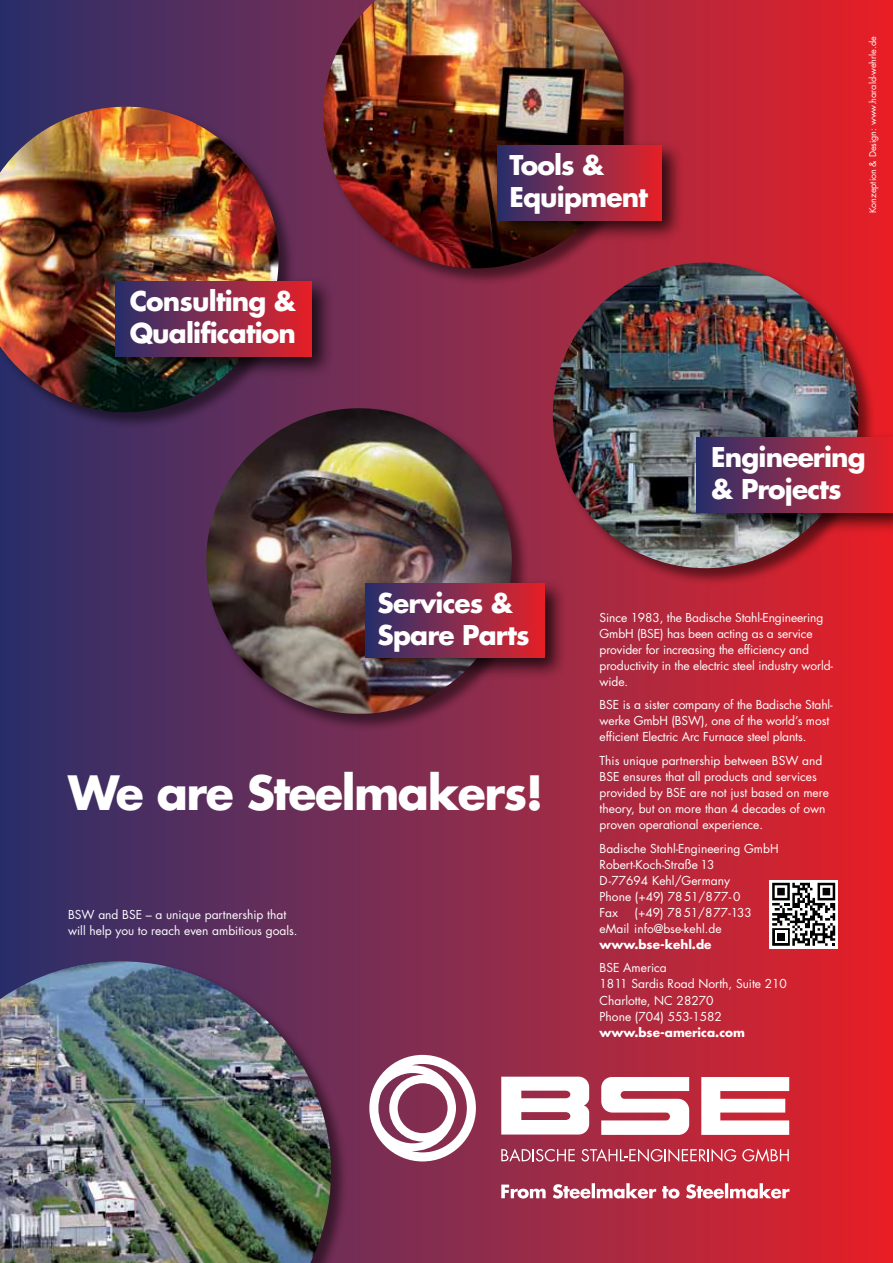
<style>
.page{position:relative;width:893px;height:1263px;background:#fff}
.page>*{position:absolute;margin:0;border:0;box-sizing:border-box;transform-origin:0 0}
.t1{font:700 46.05px "Futura";letter-spacing:-.03em;color:#fff}
.t2{font:700 26.55px/32.2px "Futura";letter-spacing:-.03em;color:#fff}
.t3{font:12px/16px "Futura";color:#fff}
.t4{font:700 12px "Futura";color:#fff}
.t5{font:9px "Futura";color:#fff}
</style>
<div class="page">
<div style="left:0;top:0;width:893px;height:1263px;background:linear-gradient(to right,#2b316d,#e6232a)"></div>
<div style="left:0;top:106px;width:296px;height:324px;background:#000;opacity:.5"></div>
<img style="left:0;top:107px;width:279px;height:305px">
<div style="left:0;top:961px;width:349px;height:302px;background:#000;opacity:.5"></div>
<img style="left:0;top:961px;width:331px;height:302px">
<div style="left:109px;top:276px;width:226px;height:103px;background:#000;opacity:.75"></div>
<div style="left:115px;top:282px;width:197px;height:74px;background:linear-gradient(to right,#28316e,#e5232b)"></div>
<div style="left:323px;top:0;width:318px;height:286px;background:#000;opacity:.5"></div>
<img style="left:323px;top:0;width:301px;height:268px">
<div style="left:491px;top:140px;width:194px;height:103px;background:#000;opacity:.75"></div>
<div style="left:497px;top:146px;width:165px;height:74px;background:linear-gradient(to right,#28316e,#e5232b)"></div>
<div style="left:552px;top:262px;width:324px;height:324px;background:#000;opacity:.5"></div>
<img style="left:553px;top:263px;width:305px;height:305px;border-radius:153px">
<div style="left:691px;top:432px;width:202px;height:103px;background:#000;opacity:.75"></div>
<div style="left:697px;top:438px;width:196px;height:74px;background:linear-gradient(to right,#28316e,#e4232b)"></div>
<div style="left:206px;top:408px;width:323px;height:323px;background:#000;opacity:.5"></div>
<img style="left:206px;top:408px;width:306px;height:306px;border-radius:153px">
<div style="left:360px;top:577px;width:207px;height:104px;background:#000;opacity:.75"></div>
<div style="left:366px;top:583px;width:179px;height:75px;background:linear-gradient(to right,#28316e,#e5232b)"></div>
<svg style="left:770px;top:880px;width:68px;height:68px"></svg>
<svg style="left:772px;top:883px;width:63px;height:63px"></svg>
<svg style="left:501px;top:1148px;width:74px;height:13px"></svg>
<svg style="left:581px;top:1148px;width:155px;height:14px;background:#c76271"></svg>
<svg style="left:742px;top:1148px;width:47px;height:14px"></svg>
<svg style="left:601px;top:1077px;width:88px;height:58px"></svg>
<svg style="left:701px;top:1077px;width:88px;height:58px"></svg>
<svg style="left:369px;top:1055px;width:107px;height:106px"></svg>
<svg style="left:501px;top:1077px;width:88px;height:57px"></svg>
<svg style="left:501px;top:1183px;width:288px;height:15px"></svg>
<h2 class="t2" style="left:130px;top:284px;width:168px">Consulting &amp;<br>Qualification</h2>
<h2 class="t2" style="left:509px;top:148px;width:140px">Tools &amp;<br>Equipment</h2>
<p class="t5" style="left:867px;top:213px;width:178px;rotate:-90deg">Konzeption &amp; Design: www.harald-wehrle.de</p>
<h2 class="t2" style="left:711px;top:440px;width:156px">Engineering &amp; Projects</h2>
<h2 class="t2" style="left:378px;top:586px;width:154px">Services &amp;<br>Spare Parts</h2>
<h1 class="t1" style="left:68px;top:760px;width:477px">We are Steelmakers!</h1>
<p class="t3" style="left:68px;top:907px;width:231px">BSW and BSE – a unique partnership that will help you to reach even ambitious goals.</p>
<p class="t3" style="left:600px;top:609px;width:235px">Since 1983, the Badische Stahl-Engineering GmbH (BSE) has been acting as a service provider for increasing the efficiency and productivity in the electric steel industry world&shy;wide.</p>
<p class="t3" style="left:600px;top:697px;width:235px">BSE is a sister company of the Badische Stahl&shy;werke GmbH (BSW), one of the world’s most efficient Electric Arc Furnace steel plants.</p>
<p class="t3" style="left:600px;top:752px;width:231px">This unique partnership between BSW and BSE ensures that all products and services provided by BSE are not just based on mere theory, but on more than 4 decades of own proven operational experience.</p>
<p class="t3" style="left:600px;top:840px;width:180px">Badische Stahl-Engineering GmbH<br>Robert-Koch-Straße 13<br>D-77694 Kehl/Germany<br>Phone (+49) 7851/877-0<br>Fax</p>
<p class="t3" style="left:600px;top:904px;width:154px;text-indent:35px">(+49) 7851/877-133 eMail info@bse-kehl.de</p>
<p class="t4" style="left:600px;top:936px;width:113px">www.bse-kehl.de</p>
<p class="t3" style="left:600px;top:960px;width:189px">BSE America<br>1811 Sardis Road North, Suite 210<br>Charlotte, NC 28270<br>Phone (704) 553-1582</p>
<p class="t4" style="left:600px;top:1024px;width:147px">www.bse-america.com</p>
</div>
